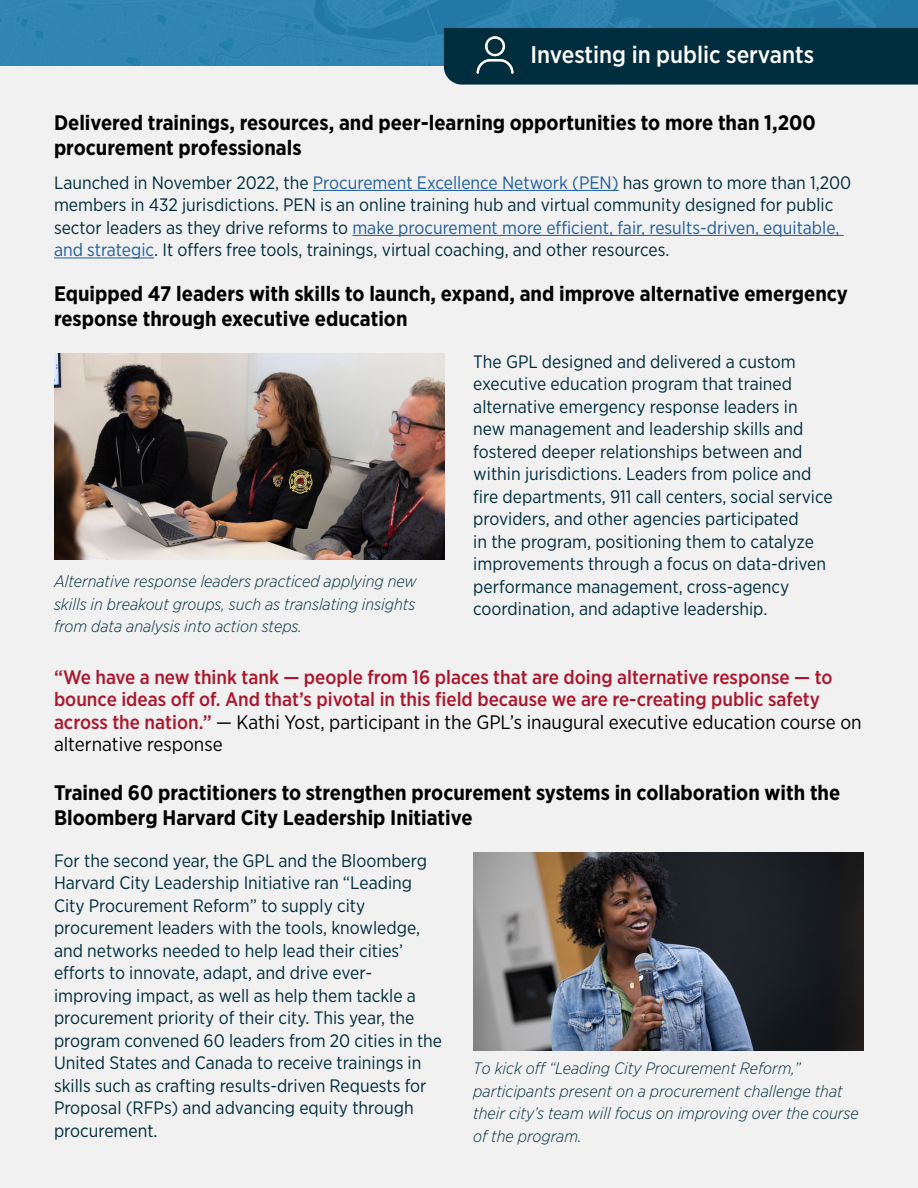
<style>
.page{position:relative;width:918px;height:1188px;background:#fff}
.page>*{position:absolute;margin:0;border:0;box-sizing:border-box;transform-origin:0 0}
.t1{font:500 24px "Gotham Narrow";color:#fff}
.t2{font:700 21px/25.2px "Gotham Narrow";color:#000}
.t3{font:500 19.5px/22.5px "Gotham Narrow";color:#ac162c}
.Section_body{font:18px/22.5px "Gotham Narrow";color:#002d3d}
.t4{font:italic 300 16.5px/22.5px "Gotham Narrow";color:#002d3d;text-align:justify}
.s1{color:#215e9e}
.s2{font-weight:400;color:#000}
</style>
<div class="page">
<svg style="left:0;top:0;width:918px;height:67px;background:#2e83ae"></svg>
<div style="left:0;top:67px;width:918px;height:1121px;background:#f1f1f2"></div>
<div style="left:444px;top:28px;width:474px;height:57px;background:#002d3d"></div>
<img style="left:473px;top:33px;width:44px;height:44px">
<hr style="left:313px;top:190px;width:306px;height:1px;background:#215e9e">
<hr style="left:352px;top:235px;width:492px;height:1px;background:#215e9e">
<hr style="left:54px;top:257px;width:100px;height:1px;background:#215e9e">
<img style="left:55px;top:354px;width:389px;height:206px">
<img style="left:473px;top:853px;width:391px;height:197px">
<h2 class="t1" style="left:531px;top:40px;width:285px">Investing in public servants</h2>
<h3 class="t2" style="left:54px;top:110px;width:763px">Delivered trainings, resources, and peer-learning opportunities to more than 1,200 procurement professionals</h3>
<p class="Section_body" style="left:54px;top:171px;width:799px">Launched in November 2022, the <span class="s1">Procurement Excellence Network (PEN)</span> has grown to more than 1,200 members in 432 jurisdictions. PEN is an online training hub and virtual community designed for public sector leaders as they drive reforms to <span class="s1">make procurement more efficient, fair, results-driven, equitable, and strategic</span>. It offers free tools, trainings, virtual coaching, and other resources.</p>
<h3 class="t2" style="left:54px;top:281px;width:795px">Equipped 47 leaders with skills to launch, expand, and improve alternative emergency response through executive education</h3>
<p class="Section_body" style="left:473px;top:350px;width:361px">The GPL designed and delivered a custom executive education program that trained alternative emergency response leaders in new management and leadership skills and fostered deeper relationships between and within jurisdictions. Leaders from police and fire departments, 911 call centers, social service providers, and other agencies participated<br>in the program, positioning them to catalyze improvements through a focus on data-driven performance management, cross-agency coordination, and adaptive leadership.</p>
<p class="t4" style="left:54px;top:570px;width:364px">Alternative response leaders practiced applying new skills in breakout groups, such as translating insights from data analysis into action steps.</p>
<p class="t3" style="left:54px;top:666px;width:809px">“We have a new think tank — people from 16 places that are doing alternative response — to bounce ideas off of. And that’s pivotal in this field because we are re-creating public safety across the nation.” <span class="s2">— Kathi Yost, participant in the GPL’s inaugural executive education course on alternative response</span></p>
<h3 class="t2" style="left:54px;top:780px;width:788px">Trained 60 practitioners to strengthen procurement systems in collaboration with the<br>Bloomberg Harvard City Leadership Initiative</h3>
<p class="Section_body" style="left:54px;top:849px;width:390px">For the second year, the GPL and the Bloomberg Harvard City Leadership Initiative ran “Leading City Procurement Reform” to supply city procurement leaders with the tools, knowledge, and networks needed to help lead their cities’ efforts to innovate, adapt, and drive ever&shy;improving impact, as well as help them tackle a procurement priority of their city. This year, the program convened 60 leaders from 20 cities in the United States and Canada to receive trainings in skills such as crafting results-driven Requests for Proposal (RFPs) and advancing equity through procurement.</p>
<p class="t4" style="left:473px;top:1057px;width:387px;text-align:left">To kick off “Leading City Procurement Reform,” participants present on a procurement challenge that their city’s team will focus on improving over the course of the program.</p>
</div>
